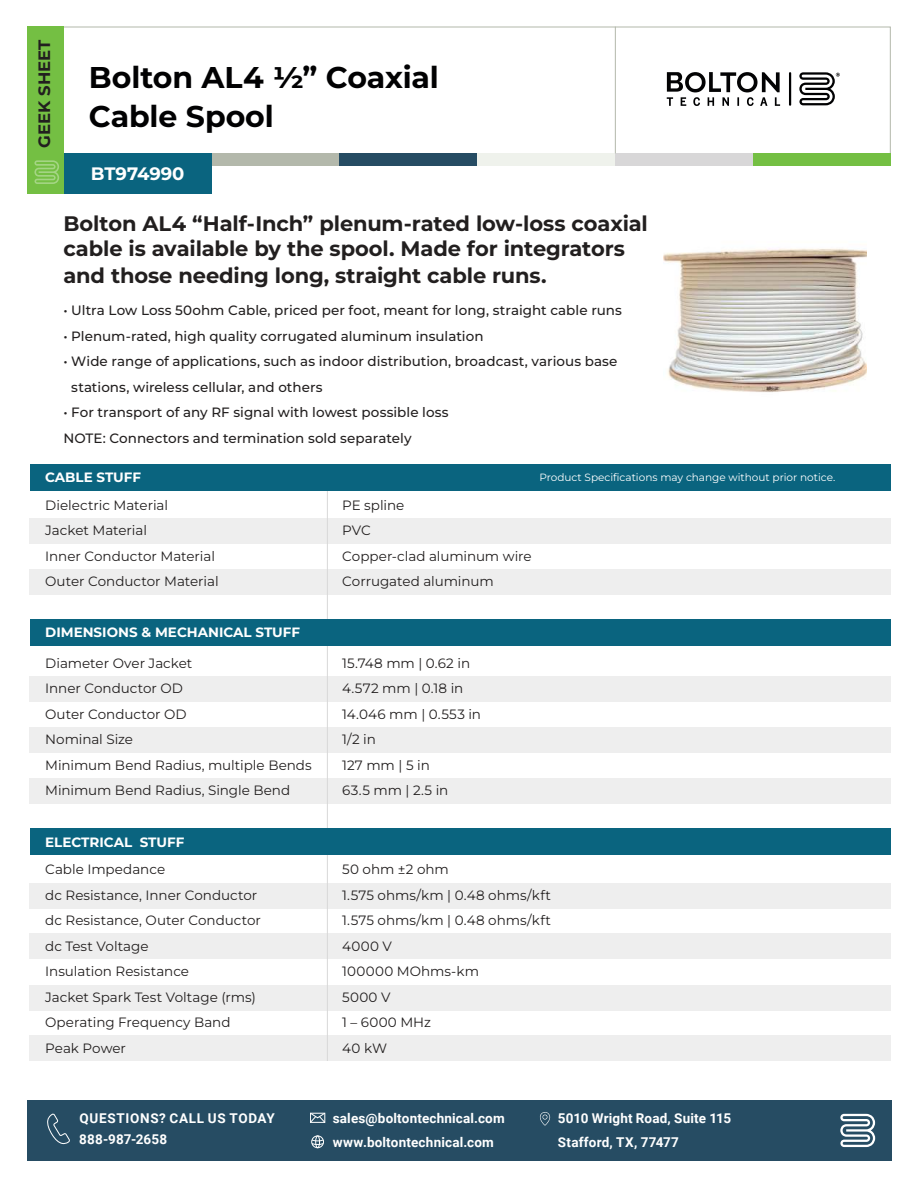
<style>
.page{position:relative;width:918px;height:1188px;background:#fff}
.page>*{position:absolute;margin:0;border:0;box-sizing:border-box;transform-origin:0 0}
.t1{font:700 30px/39px "Montserrat";letter-spacing:-.005em;color:#010102}
.t2{font:700 21px/26.2px "Montserrat";letter-spacing:-.005em;color:#221f1f}
.t3{font:700 18px "Montserrat";letter-spacing:-.005em;color:#fff}
.t4{font:700 16.5px "Montserrat";letter-spacing:.01em;color:#221f1f}
.t5{font:13.5px "Montserrat";color:#221f1f}
.t6{font:500 13.5px/25.5px "Montserrat";color:#221f1f}
.t7{font:700 13.5px/24px "Roboto";letter-spacing:.015em;color:#fff}
.t8{font:700 13.5px "Montserrat";color:#fff}
.t9{font:700 13.5px/21px "Roboto";letter-spacing:.045em;color:#fff}
.t10{font:10.5px "Montserrat";color:#fff}
</style>
<div class="page">
<svg style="left:667px;top:72px;width:113px;height:34px"></svg>
<hr style="left:789px;top:72px;width:2px;height:34px;background:#010102">
<svg style="left:799px;top:72px;width:41px;height:33px"></svg>
<div style="left:201px;top:153px;width:138px;height:13px;background:#b3b8ab"></div>
<div style="left:63px;top:153px;width:149px;height:41px;background:#0a647f"></div>
<div style="left:339px;top:153px;width:138px;height:13px;background:#264c63"></div>
<div style="left:615px;top:153px;width:138px;height:13px;background:#d8d7d8"></div>
<div style="left:477px;top:153px;width:138px;height:13px;background:#eff2ec"></div>
<div style="left:753px;top:153px;width:138px;height:13px;background:#74bf43"></div>
<div style="left:27px;top:27px;width:36px;height:167px;background:#74bf43"></div>
<hr style="left:615px;top:27px;width:1px;height:126px;background:#b3b8ab">
<svg style="left:34px;top:160px;width:25px;height:24px"></svg>
<div style="left:27px;top:1100px;width:864px;height:61px;background:#264c63"></div>
<svg style="left:840px;top:1114px;width:35px;height:33px"></svg>
<svg style="left:47px;top:1113px;width:23px;height:32px"></svg>
<svg style="left:310px;top:1113px;width:15px;height:10px"></svg>
<div style="left:311px;top:1136px;width:13px;height:12px;border:1px solid #fff;border-radius:50%"></div>
<svg style="left:312px;top:1140px;width:12px;height:5px"></svg>
<div style="left:315px;top:1136px;width:5px;height:12px;border:1px solid #fff;border-radius:50%"></div>
<svg style="left:540px;top:1112px;width:10px;height:14px"></svg>
<div style="left:30px;top:519px;width:861px;height:25px;background:#eee"></div>
<div style="left:30px;top:883px;width:861px;height:26px;background:#eee"></div>
<div style="left:30px;top:985px;width:861px;height:26px;background:#eee"></div>
<div style="left:30px;top:569px;width:861px;height:26px;background:#eee"></div>
<div style="left:30px;top:933px;width:861px;height:26px;background:#eee"></div>
<div style="left:30px;top:1035px;width:861px;height:26px;background:#eee"></div>
<div style="left:30px;top:676px;width:861px;height:26px;background:#eee"></div>
<div style="left:30px;top:727px;width:861px;height:26px;background:#eee"></div>
<div style="left:30px;top:778px;width:861px;height:26px;background:#eee"></div>
<hr style="left:327px;top:481px;width:1px;height:580px;background:#d8d8d8">
<div style="left:30px;top:464px;width:861px;height:27px;background:#0a647f"></div>
<div style="left:30px;top:828px;width:861px;height:27px;background:#0a647f"></div>
<div style="left:30px;top:619px;width:861px;height:27px;background:#0a647f"></div>
<img style="left:663px;top:248px;width:203px;height:144px">
<p class="t4" style="left:37px;top:148px;width:110px;rotate:-90deg">GEEK SHEET</p>
<h1 class="t1" style="left:89px;top:60px;width:351px">Bolton AL4 ½” Coaxial<br>Cable Spool</h1>
<h3 class="t3" style="left:91px;top:166px;width:95px">BT974990</h3>
<h2 class="t2" style="left:63px;top:211px;width:586px">Bolton AL4 “Half-Inch” plenum-rated low-loss coaxial cable is available by the spool. Made for integrators and those needing long, straight cable runs.</h2>
<p class="t6" style="left:63px;top:299px;width:560px">• Ultra Low Loss 50ohm Cable, priced per foot, meant for long, straight cable runs</p>
<p class="t6" style="left:63px;top:324px;width:422px">• Plenum-rated, high quality corrugated aluminum insulation</p>
<p class="t6" style="left:71px;top:350px;width:548px;text-indent:-8px">• Wide range of applications, such as indoor distribution, broadcast, various base stations, wireless cellular, and others</p>
<p class="t6" style="left:63px;top:401px;width:387px">• For transport of any RF signal with lowest possible loss<br>NOTE: Connectors and termination sold separately</p>
<p class="t8" style="left:45px;top:471px;width:97px">CABLE STUFF</p>
<p class="t5" style="left:45px;top:499px;width:124px">Dielectric Material</p>
<p class="t5" style="left:342px;top:499px;width:64px">PE spline</p>
<p class="t5" style="left:45px;top:524px;width:103px">Jacket Material</p>
<p class="t5" style="left:342px;top:524px;width:30px">PVC</p>
<p class="t5" style="left:45px;top:550px;width:171px">Inner Conductor Material</p>
<p class="t5" style="left:342px;top:550px;width:191px">Copper-clad aluminum wire</p>
<p class="t5" style="left:45px;top:575px;width:175px">Outer Conductor Material</p>
<p class="t5" style="left:342px;top:575px;width:153px">Corrugated aluminum</p>
<p class="t10" style="left:540px;top:470px;width:297px">Product Speci昀椀cations may change without prior notice.</p>
<p class="t8" style="left:45px;top:627px;width:256px">DIMENSIONS &amp; MECHANICAL STUFF</p>
<p class="t5" style="left:45px;top:656px;width:149px">Diameter Over Jacket</p>
<p class="t5" style="left:342px;top:656px;width:129px">15.748 mm | 0.62 in</p>
<p class="t5" style="left:45px;top:682px;width:139px">Inner Conductor OD</p>
<p class="t5" style="left:342px;top:682px;width:123px">4.572 mm | 0.18 in</p>
<p class="t5" style="left:45px;top:707px;width:143px">Outer Conductor OD</p>
<p class="t5" style="left:342px;top:707px;width:140px">14.046 mm | 0.553 in</p>
<p class="t5" style="left:45px;top:733px;width:89px">Nominal Size</p>
<p class="t5" style="left:342px;top:733px;width:35px">1/2 in</p>
<p class="t5" style="left:45px;top:758px;width:268px">Minimum Bend Radius, multiple Bends</p>
<p class="t5" style="left:342px;top:758px;width:89px">127 mm | 5 in</p>
<p class="t5" style="left:45px;top:784px;width:247px">Minimum Bend Radius, Single Bend</p>
<p class="t5" style="left:342px;top:784px;width:108px">63.5 mm | 2.5 in</p>
<p class="t8" style="left:45px;top:836px;width:141px">ELECTRICAL STUFF</p>
<p class="t5" style="left:45px;top:863px;width:121px">Cable Impedance</p>
<p class="t5" style="left:342px;top:863px;width:108px">50 ohm ±2 ohm</p>
<p class="t5" style="left:45px;top:889px;width:214px">dc Resistance, Inner Conductor</p>
<p class="t5" style="left:342px;top:889px;width:210px">1.575 ohms/km | 0.48 ohms/kft</p>
<p class="t5" style="left:45px;top:914px;width:217px">dc Resistance, Outer Conductor</p>
<p class="t5" style="left:342px;top:914px;width:210px">1.575 ohms/km | 0.48 ohms/kft</p>
<p class="t5" style="left:45px;top:940px;width:105px">dc Test Voltage</p>
<p class="t5" style="left:342px;top:940px;width:51px">4000 V</p>
<p class="t5" style="left:45px;top:965px;width:145px">Insulation Resistance</p>
<p class="t5" style="left:342px;top:965px;width:138px">100000 MOhms-km</p>
<p class="t5" style="left:45px;top:991px;width:212px">Jacket Spark Test Voltage (rms)</p>
<p class="t5" style="left:342px;top:991px;width:50px">5000 V</p>
<p class="t5" style="left:45px;top:1016px;width:187px">Operating Frequency Band</p>
<p class="t5" style="left:342px;top:1016px;width:90px">1 – 6000 MHz</p>
<p class="t5" style="left:45px;top:1042px;width:82px">Peak Power</p>
<p class="t5" style="left:342px;top:1042px;width:46px">40 kW</p>
<p class="t9" style="left:79px;top:1109px;width:197px">QUESTIONS? CALL US TODAY<br>888-987-2658</p>
<p class="t7" style="left:333px;top:1107px;width:174px">sales@boltontechnical.com www.boltontechnical.com</p>
<p class="t7" style="left:558px;top:1107px;width:175px">5010 Wright Road, Suite 115<br>Stafford, TX, 77477</p>
</div>
